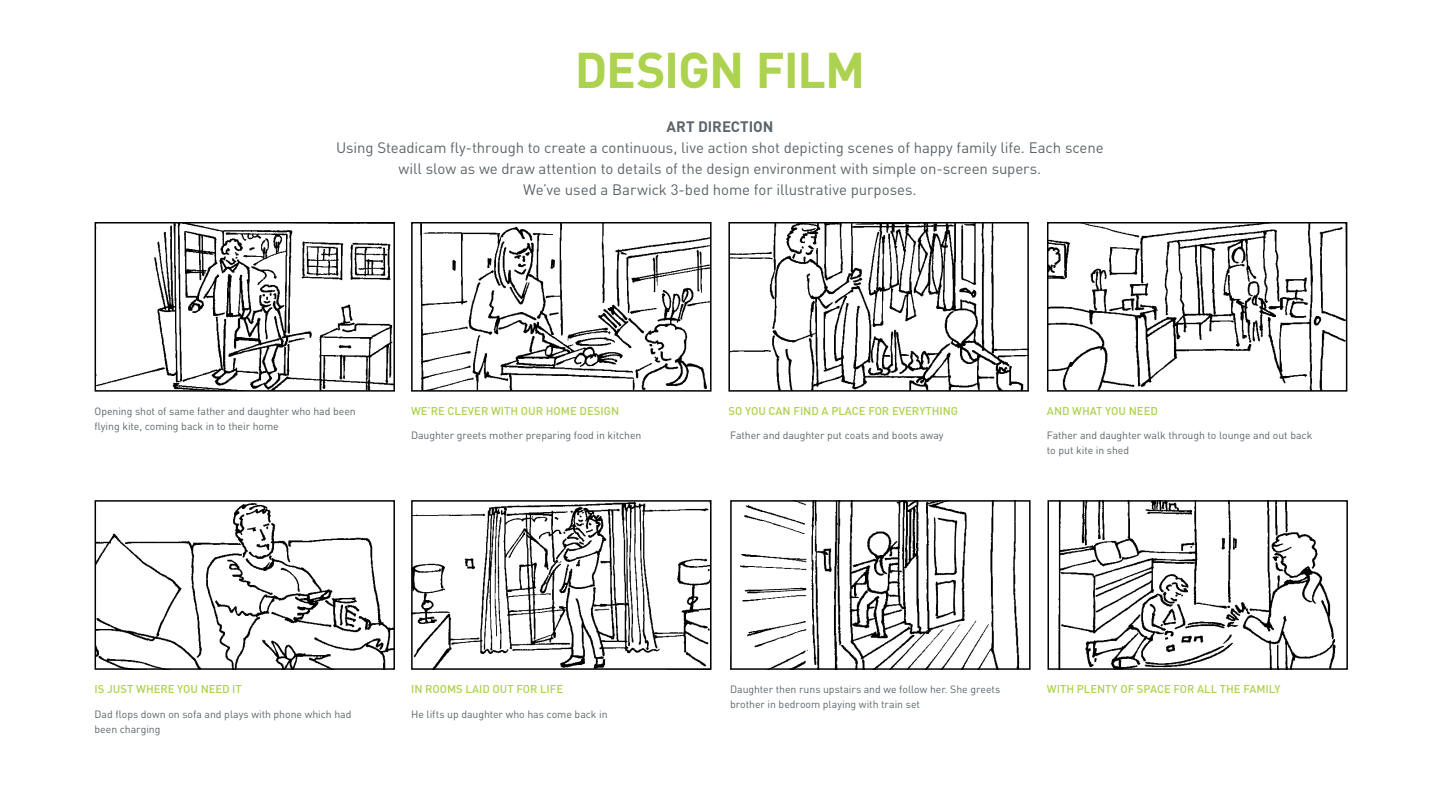
<style>
.page{position:relative;width:1440px;height:810px;background:#fff}
.page>*{position:absolute;margin:0;border:0;box-sizing:border-box;transform-origin:0 0}
.t1{font:700 49.5px "DIN";letter-spacing:-.025em;color:#add24f}
.t2{font:15px/21px "DIN";letter-spacing:-.005em;color:#5c656b;text-align:center}
.t3{font:700 15px "DIN";letter-spacing:-.005em;color:#5c656b}
.t4{font:500 11.25px "DIN";color:#add24f}
.t5{font:10.5px/15px "DIN";letter-spacing:-.005em;color:#5c656b}
</style>
<div class="page">
<img style="left:1050px;top:225px;width:294px;height:164px">
<div style="left:1047px;top:222px;width:300px;height:170px;border:2px solid #000"></div>
<img style="left:420px;top:225px;width:289px;height:164px">
<div style="left:411px;top:222px;width:301px;height:170px;border:2px solid #000"></div>
<img style="left:98px;top:225px;width:294px;height:164px">
<div style="left:95px;top:222px;width:300px;height:170px;border:2px solid #000"></div>
<img style="left:731px;top:225px;width:295px;height:164px">
<div style="left:728px;top:222px;width:301px;height:170px;border:2px solid #000"></div>
<img style="left:414px;top:503px;width:295px;height:164px">
<div style="left:411px;top:500px;width:301px;height:170px;border:2px solid #000"></div>
<img style="left:740px;top:503px;width:280px;height:164px">
<div style="left:730px;top:500px;width:301px;height:170px;border:2px solid #000"></div>
<img style="left:98px;top:503px;width:294px;height:164px">
<div style="left:95px;top:500px;width:300px;height:170px;border:2px solid #000"></div>
<img style="left:1058px;top:503px;width:278px;height:164px">
<div style="left:1048px;top:500px;width:300px;height:170px;border:2px solid #000"></div>
<h1 class="t1" style="left:575px;top:38px;width:292px">DESIGN FILM</h1>
<h2 class="t3" style="left:666px;top:117px;width:109px">ART DIRECTION</h2>
<p class="t2" style="left:336px;top:137px;width:769px">Using Steadicam fly-through to create a continuous, live action shot depicting scenes of happy family life. Each scene will slow as we draw attention to details of the design environment with simple on-screen supers.<br>We’ve used a Barwick 3-bed home for illustrative purposes.</p>
<p class="t5" style="left:95px;top:403px;width:263px">Opening shot of same father and daughter who had been flying kite, coming back in to their home</p>
<p class="t4" style="left:411px;top:404px;width:210px">WE’RE CLEVER WITH OUR HOME DESIGN</p>
<p class="t4" style="left:728px;top:404px;width:231px">SO YOU CAN FIND A PLACE FOR EVERYTHING</p>
<p class="t4" style="left:1047px;top:404px;width:113px">AND WHAT YOU NEED</p>
<p class="t5" style="left:411px;top:427px;width:232px">Daughter greets mother preparing food in kitchen</p>
<p class="t5" style="left:730px;top:427px;width:215px">Father and daughter put coats and boots away</p>
<p class="t5" style="left:1047px;top:427px;width:267px">Father and daughter walk through to lounge and out back to put kite in shed</p>
<p class="t4" style="left:95px;top:682px;width:149px">IS JUST WHERE YOU NEED IT</p>
<p class="t4" style="left:411px;top:682px;width:154px">IN ROOMS LAID OUT FOR LIFE</p>
<p class="t4" style="left:1047px;top:682px;width:235px">WITH PLENTY OF SPACE FOR ALL THE FAMILY</p>
<p class="t5" style="left:730px;top:682px;width:272px">Daughter then runs upstairs and we follow her. She greets brother in bedroom playing with train set</p>
<p class="t5" style="left:95px;top:706px;width:258px">Dad flops down on sofa and plays with phone which had been charging</p>
<p class="t5" style="left:411px;top:706px;width:198px">He lifts up daughter who has come back in</p>
</div>
